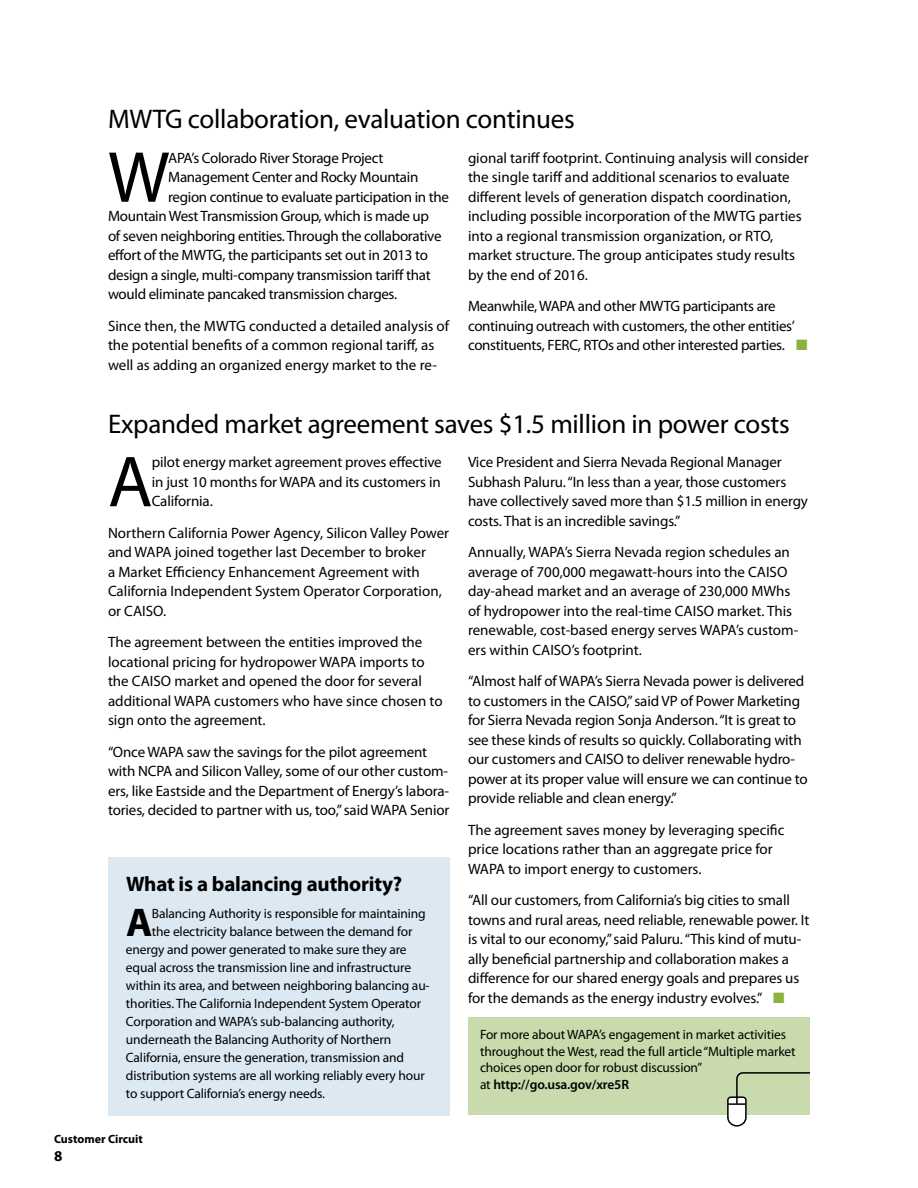
<style>
.page{position:relative;width:918px;height:1188px;background:#fff}
.page>*{position:absolute;margin:0;border:0;box-sizing:border-box;transform-origin:0 0}
.t1{font:72.9px "Myriad Pro";color:#000}
.t2{font:700 40.2px "Myriad Pro";color:#000}
.t3{font:27px "Myriad Pro";letter-spacing:-.01em;color:#000}
.t4{font:700 21px "Myriad Pro";letter-spacing:-.01em;color:#000}
.t5{font:15px/19.5px "Myriad Pro";letter-spacing:-.01em;color:#000}
.t6{font:700 15px "Myriad Pro";color:#000}
.t7{font:13.5px/16.5px "Myriad Pro";letter-spacing:-.01em;color:#000}
.t8{font:700 12px "Myriad Pro";color:#000}
.s1{color:#8bb13e}
.s2{font-weight:600}
</style>
<div class="page">
<div style="left:108px;top:857px;width:342px;height:259px;background:#dce8f2"></div>
<div style="left:468px;top:1017px;width:342px;height:98px;background:#c9daac"></div>
<svg style="left:727px;top:1072px;width:83px;height:55px"></svg>
<h3 class="t3" style="left:108px;top:103px;width:468px">MWTG collaboration, evaluation continues</h3>
<h1 class="t1" style="left:108px;top:132px;width:63px">W</h1>
<p class="t5" style="left:168px;top:148px;width:217px">APA’s Colorado River Storage Project</p>
<p class="t5" style="left:468px;top:148px;width:342px">gional tariff footprint. Continuing analysis will consider the single tariff and additional scenarios to evaluate different levels of generation dispatch coordination, including possible incorporation of the MWTG parties into a regional transmission organization, or RTO, market structure. The group anticipates study results by the end of 2016.</p>
<p class="t5" style="left:468px;top:296px;width:341px">Meanwhile, WAPA and other MWTG participants are continuing outreach with customers, the other entities’ constituents, FERC, RTOs and other interested parties. <span class="s1">■</span></p>
<p class="t5" style="left:168px;top:167px;width:252px">Management Center and Rocky Mountain</p>
<p class="t5" style="left:168px;top:187px;width:282px">region continue to evaluate participation in the</p>
<p class="t5" style="left:108px;top:206px;width:323px">Mountain West Transmission Group, which is made up</p>
<p class="t5" style="left:108px;top:226px;width:335px">of seven neighboring entities. Through the collaborative</p>
<p class="t5" style="left:108px;top:245px;width:322px">effort of the MWTG, the participants set out in 2013 to</p>
<p class="t5" style="left:108px;top:265px;width:324px">design a single, multi-company transmission tariff that</p>
<p class="t5" style="left:108px;top:284px;width:291px">would eliminate pancaked transmission charges.</p>
<p class="t5" style="left:108px;top:316px;width:343px">Since then, the MWTG conducted a detailed analysis of the potential benefits of a common regional tariff, as well as adding an organized energy market to the re-</p>
<h3 class="t3" style="left:108px;top:407px;width:683px">Expanded market agreement saves $1.5 million in power costs</h3>
<h1 class="t1" style="left:108px;top:437px;width:46px">A</h1>
<p class="t5" style="left:152px;top:452px;width:291px;text-align:justify">pilot energy market agreement proves effective in just 10 months for WAPA and its customers in California.</p>
<p class="t5" style="left:108px;top:523px;width:343px">Northern California Power Agency, Silicon Valley Power and WAPA joined together last December to broker<br>a Market Efficiency Enhancement Agreement with California Independent System Operator Corporation, or CAISO.</p>
<p class="t5" style="left:108px;top:632px;width:336px">The agreement between the entities improved the locational pricing for hydropower WAPA imports to the CAISO market and opened the door for several additional WAPA customers who have since chosen to sign onto the agreement.</p>
<p class="t5" style="left:108px;top:742px;width:343px">“Once WAPA saw the savings for the pilot agreement with NCPA and Silicon Valley, some of our other custom&shy;ers, like Eastside and the Department of Energy’s labora&shy;tories, decided to partner with us, too,” said WAPA Senior</p>
<p class="t5" style="left:468px;top:452px;width:341px">Vice President and Sierra Nevada Regional Manager Subhash Paluru. “In less than a year, those customers have collectively saved more than $1.5 million in energy costs. That is an incredible savings.”</p>
<p class="t5" style="left:468px;top:542px;width:332px">Annually, WAPA’s Sierra Nevada region schedules an average of 700,000 megawatt-hours into the CAISO day-ahead market and an average of 230,000 MWhs of hydropower into the real-time CAISO market. This renewable, cost-based energy serves WAPA’s custom&shy;ers within CAISO’s footprint.</p>
<p class="t5" style="left:468px;top:671px;width:341px">“Almost half of WAPA’s Sierra Nevada power is delivered to customers in the CAISO,” said VP of Power Marketing for Sierra Nevada region Sonja Anderson. “It is great to see these kinds of results so quickly. Collaborating with our customers and CAISO to deliver renewable hydro&shy;power at its proper value will ensure we can continue to provide reliable and clean energy.”</p>
<p class="t5" style="left:468px;top:820px;width:318px">The agreement saves money by leveraging specific price locations rather than an aggregate price for<br>WAPA to import energy to customers.</p>
<p class="t5" style="left:468px;top:890px;width:343px">“All our customers, from California’s big cities to small towns and rural areas, need reliable, renewable power. It is vital to our economy,” said Paluru. “This kind of mutu&shy;ally beneficial partnership and collaboration makes a difference for our shared energy goals and prepares us for the demands as the energy industry evolves.” <span class="s1">■</span></p>
<h3 class="t4" style="left:126px;top:870px;width:278px">What is a balancing authority?</h3>
<h2 class="t2" style="left:126px;top:896px;width:28px">A</h2>
<p class="t7" style="left:152px;top:905px;width:275px">Balancing Authority is responsible for maintaining</p>
<p class="t7" style="left:152px;top:923px;width:262px">the electricity balance between the demand for</p>
<p class="t7" style="left:126px;top:941px;width:282px">energy and power generated to make sure they are</p>
<p class="t7" style="left:126px;top:959px;width:287px">equal across the transmission line and infrastructure</p>
<p class="t7" style="left:126px;top:977px;width:305px">within its area, and between neighboring balancing au-</p>
<p class="t7" style="left:126px;top:995px;width:297px">thorities. The California Independent System Operator</p>
<p class="t7" style="left:126px;top:1013px;width:270px">Corporation and WAPA’s sub-balancing authority,</p>
<p class="t7" style="left:126px;top:1031px;width:267px">underneath the Balancing Authority of Northern</p>
<p class="t7" style="left:126px;top:1049px;width:280px">California, ensure the generation, transmission and</p>
<p class="t7" style="left:126px;top:1067px;width:300px">distribution systems are all working reliably every hour</p>
<p class="t7" style="left:126px;top:1085px;width:201px">to support California’s energy needs.</p>
<p class="t7" style="left:480px;top:1026px;width:317px">For more about WAPA’s engagement in market activities throughout the West, read the full article “Multiple market choices open door for robust discussion”<br>at <span class="s2">http://go.usa.gov/xre5R</span></p>
<p class="t8" style="left:54px;top:1131px;width:90px">Customer Circuit</p>
<p class="t6" style="left:54px;top:1146px;width:10px">8</p>
</div>
